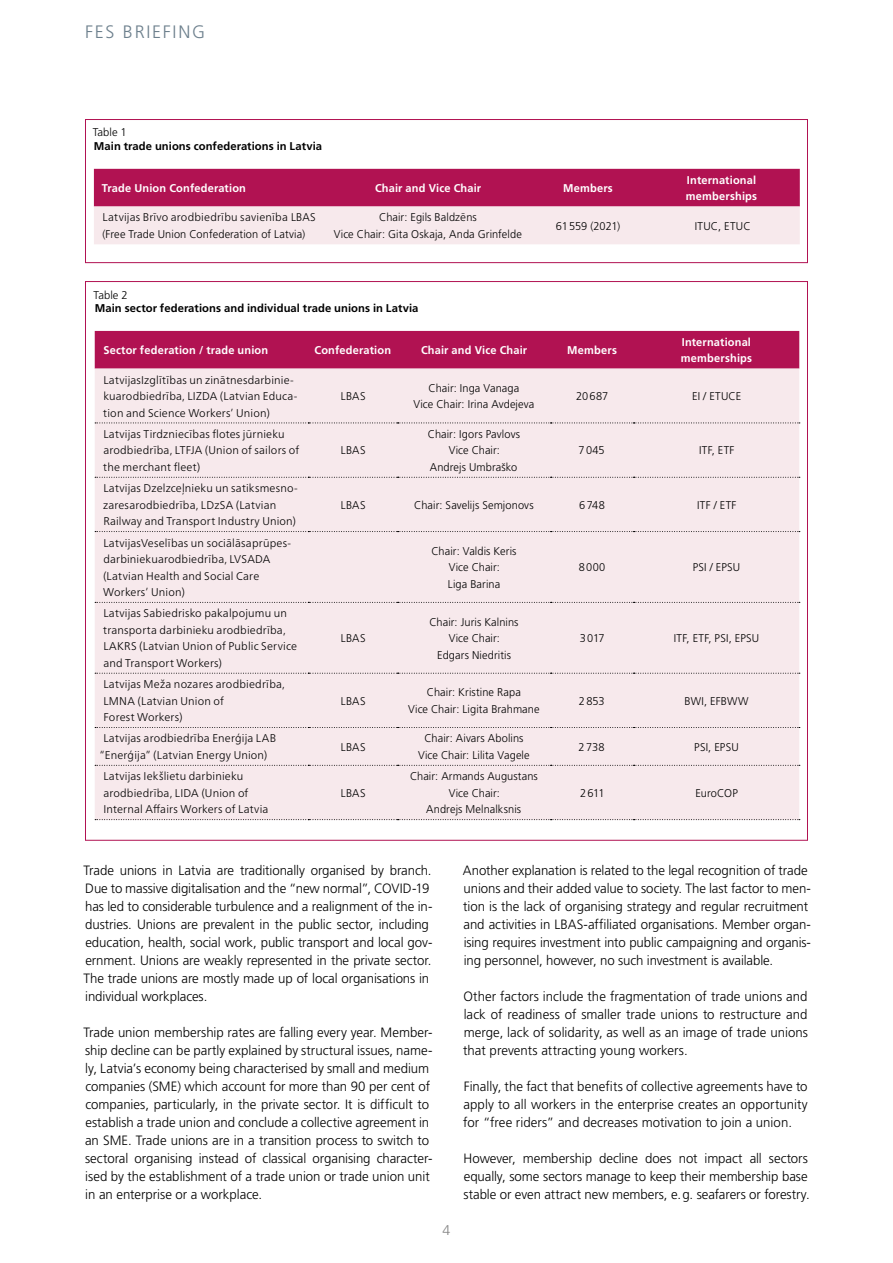
<style>
.page{position:relative;width:893px;height:1263px;background:#fff}
.page>*{position:absolute;margin:0;border:0;box-sizing:border-box;transform-origin:0 0}
.t1{font:300 18px "Frutiger LT Std";letter-spacing:.095em;color:#6d808d}
.t2{font:300 14.1px "Frutiger LT Std";color:#878787}
.t3{font:300 13.5px/18px "Frutiger LT Std";letter-spacing:-.005em;color:#000}
.t4{font:300 11.25px/16.5px "Frutiger Neue LTW1 G";letter-spacing:.015em;color:#000}
.t5{font:300 11.25px/16.5px "Frutiger LT Std";letter-spacing:.01em;color:#000;text-align:center}
.t6{font:700 11.25px/16.5px "Frutiger LT Std";letter-spacing:.015em;color:#fff}
.t7{font:700 11.25px "Frutiger LT Std";letter-spacing:.005em;color:#000}
.t8{font:300 11.25px "Frutiger LT Std";letter-spacing:.03em;color:#000}
.t9{font:300 11.25px "Frutiger LT Std";letter-spacing:-.01em;color:#000}
.s1{font-family:"Frutiger LT Std"}
.s2{font-family:"Frutiger Neue LTW1 G"}
</style>
<div class="page">
<div style="left:95px;top:331px;width:704px;height:38px;background:#b11252"></div>
<div style="left:95px;top:369px;width:704px;height:450px;background:#f7e9ec"></div>
<svg style="left:95px;top:423px;width:705px;height:1px"></svg>
<svg style="left:95px;top:477px;width:705px;height:1px"></svg>
<svg style="left:95px;top:531px;width:705px;height:1px"></svg>
<svg style="left:95px;top:602px;width:705px;height:1px"></svg>
<svg style="left:95px;top:673px;width:705px;height:1px"></svg>
<svg style="left:95px;top:727px;width:705px;height:1px"></svg>
<svg style="left:95px;top:765px;width:705px;height:1px"></svg>
<svg style="left:95px;top:819px;width:705px;height:1px"></svg>
<div style="left:85px;top:119px;width:723px;height:144px;border:1px solid #b11252"></div>
<svg style="left:94px;top:169px;width:706px;height:75px;background:#d47e9f"></svg>
<h1 class="t1" style="left:85px;top:22px;width:122px">FES BRIEFING</h1>
<p class="t5" style="left:93px;top:124px;width:36px">Table 1</p>
<p class="t7" style="left:94px;top:139px;width:230px">Main trade unions confederations in Latvia</p>
<p class="t6" style="left:102px;top:180px;width:146px">Trade Union Confederation</p>
<p class="t6" style="left:375px;top:180px;width:108px">Chair and Vice Chair</p>
<p class="t6" style="left:563px;top:180px;width:51px">Members</p>
<p class="t6" style="left:686px;top:171px;width:73px">International memberships</p>
<p class="t4" style="left:103px;top:209px;width:215px">Latvijas Brīvo arodbiedrību savienība <span class="s1">LBAS</span></p>
<p class="t5" style="left:102px;top:226px;width:204px">(Free Trade Union Confederation of Latvia)</p>
<p class="t5" style="left:334px;top:209px;width:190px">Chair: Egils Baldz<span class="s2">ē</span>ns<br>Vice Chair: Gita Oskaja, Anda Grinfelde</p>
<p class="t9" style="left:556px;top:219px;width:66px">61559 (2021)</p>
<p class="t8" style="left:695px;top:219px;width:58px">ITUC, ETUC</p>
<p class="t5" style="left:94px;top:287px;width:36px">Table 2</p>
<p class="t7" style="left:95px;top:302px;width:325px">Main sector federations and individual trade unions in Latvia</p>
<p class="t6" style="left:103px;top:342px;width:166px">Sector federation / trade union</p>
<p class="t6" style="left:314px;top:342px;width:78px">Confederation</p>
<p class="t6" style="left:421px;top:342px;width:108px">Chair and Vice Chair</p>
<p class="t6" style="left:567px;top:342px;width:51px">Members</p>
<p class="t6" style="left:681px;top:334px;width:73px">International memberships</p>
<p class="t4" style="left:103px;top:371px;width:196px">LatvijasIzglītības un zinātnesdarbinie&shy;kuarodbiedrība, LIZDA (Latvian Educa&shy;tion and Science Workers’ Union)</p>
<p class="t5" style="left:341px;top:388px;width:26px">LBAS</p>
<p class="t5" style="left:413px;top:380px;width:122px">Chair: Inga Vanaga<br>Vice Chair: Irina Avdejeva</p>
<p class="t5" style="left:576px;top:388px;width:34px">20687</p>
<p class="t5" style="left:692px;top:388px;width:51px">EI / ETUCE</p>
<p class="t4" style="left:103px;top:426px;width:198px">Latvijas Tirdzniecības flotes jūrnieku arodbiedrība, LTFJA (Union of sailors of the merchant fleet)</p>
<p class="t4" style="left:103px;top:480px;width:196px">Latvijas Dzelzceļnieku un satiksmesno&shy;zaresarodbiedrība, LDzSA (Latvian<br>Railway and Transport Industry Union)</p>
<p class="t5" style="left:341px;top:442px;width:26px">LBAS</p>
<p class="t5" style="left:428px;top:426px;width:94px">Chair: Igors Pavlovs<br>Vice Chair:<br>Andrejs Umbraško</p>
<p class="t5" style="left:578px;top:442px;width:28px">7045</p>
<p class="t5" style="left:699px;top:442px;width:37px">ITF, ETF</p>
<p class="t5" style="left:341px;top:497px;width:26px">LBAS</p>
<p class="t5" style="left:414px;top:497px;width:121px">Chair: Savelijs Semjonovs</p>
<p class="t5" style="left:579px;top:497px;width:27px">6748</p>
<p class="t5" style="left:697px;top:497px;width:41px">ITF / ETF</p>
<p class="t4" style="left:103px;top:534px;width:189px">LatvijasVeselības un sociālāsaprūpes&shy;darbiniekuarodbiedrība, LVSADA (Latvian Health and Social Care<br>Workers’ Union)</p>
<p class="t5" style="left:431px;top:543px;width:86px">Chair: Valdis Keris<br>Vice Chair:<br>Liga Barina</p>
<p class="t4" style="left:103px;top:605px;width:195px">Latvijas Sabiedrisko pakalpojumu un transporta darbinieku arodbiedrība, LAKRS (Latvian Union of Public Service and Transport Workers)</p>
<p class="t5" style="left:341px;top:630px;width:26px">LBAS</p>
<p class="t5" style="left:429px;top:613px;width:91px">Chair: Juris Kalnins<br>Vice Chair:<br>Edgars Niedritis</p>
<p class="t5" style="left:579px;top:559px;width:28px">8000</p>
<p class="t5" style="left:693px;top:559px;width:49px">PSI / EPSU</p>
<p class="t5" style="left:580px;top:630px;width:27px">3017</p>
<p class="t8" style="left:674px;top:632px;width:87px">ITF, ETF, PSI, EPSU</p>
<p class="t4" style="left:103px;top:676px;width:183px">Latvijas Meža nozares arodbiedrība,<br>LMNA (Latvian Union of<br>Forest Workers)</p>
<p class="t5" style="left:341px;top:693px;width:26px">LBAS</p>
<p class="t5" style="left:408px;top:684px;width:133px">Chair: Kristine Rapa<br>Vice Chair: Ligita Brahmane</p>
<p class="t5" style="left:579px;top:693px;width:27px">2853</p>
<p class="t5" style="left:684px;top:693px;width:66px">BWI, EFBWW</p>
<p class="t4" style="left:100px;top:730px;width:178px;text-indent:3px">Latvijas arodbiedrība Enerģija LAB “Enerģija” (Latvian Energy Union)</p>
<p class="t5" style="left:341px;top:739px;width:26px">LBAS</p>
<p class="t5" style="left:418px;top:730px;width:113px">Chair: Aivars Abolins<br>Vice Chair: Lilita Vagele</p>
<p class="t5" style="left:579px;top:739px;width:28px">2738</p>
<p class="t5" style="left:694px;top:739px;width:46px">PSI, EPSU</p>
<p class="t4" style="left:103px;top:768px;width:167px">Latvijas Iekšlietu darbinieku arodbiedrība, LIDA (Union of<br>Internal Affairs Workers of Latvia</p>
<p class="t5" style="left:410px;top:768px;width:129px">Chair: Armands Augustans<br>Vice Chair:<br>Andrejs Melnalksnis</p>
<p class="t5" style="left:341px;top:785px;width:26px">LBAS</p>
<p class="t5" style="left:580px;top:785px;width:26px">2611</p>
<p class="t5" style="left:695px;top:785px;width:44px">EuroCOP</p>
<p class="t3" style="left:84px;top:862px;width:350px">Trade unions in Latvia are traditionally organised by branch.<br>Due to massive digitalisation and the “new normal”, COVID-19 has led to considerable turbulence and a realignment of the in&shy;dustries. Unions are prevalent in the public sector, including education, health, social work, public transport and local gov&shy;ernment. Unions are weakly represented in the private sector.<br>The trade unions are mostly made up of local organisations in individual workplaces.</p>
<p class="t3" style="left:84px;top:1024px;width:350px">Trade union membership rates are falling every year. Member&shy;ship decline can be partly explained by structural issues, name&shy;ly, Latvia’s economy being characterised by small and medium companies (SME) which account for more than 90 per cent of companies, particularly, in the private sector. It is difficult to establish a trade union and conclude a collective agreement in an SME. Trade unions are in a transition process to switch to sectoral organising instead of classical organising character&shy;ised by the establishment of a trade union or trade union unit in an enterprise or a workplace.</p>
<p class="t2" style="left:443px;top:1222px;width:9px">4</p>
<p class="t3" style="left:463px;top:862px;width:349px">Another explanation is related to the legal recognition of trade unions and their added value to society. The last factor to men&shy;tion is the lack of organising strategy and regular recruitment and activities in LBAS-affiliated organisations. Member organ&shy;ising requires investment into public campaigning and organis&shy;ing personnel, however, no such investment is available.</p>
<p class="t3" style="left:463px;top:988px;width:346px;text-align:justify">Other factors include the fragmentation of trade unions and lack of readiness of smaller trade unions to restructure and merge, lack of solidarity, as well as an image of trade unions that prevents attracting young workers.</p>
<p class="t3" style="left:463px;top:1078px;width:346px;text-align:justify">Finally, the fact that benefits of collective agreements have to apply to all workers in the enterprise creates an opportunity for “free riders” and decreases motivation to join a union.</p>
<p class="t3" style="left:463px;top:1150px;width:348px">However, membership decline does not impact all sectors equally, some sectors manage to keep their membership base stable or even attract new members, e.g. seafarers or forestry.</p>
</div>
